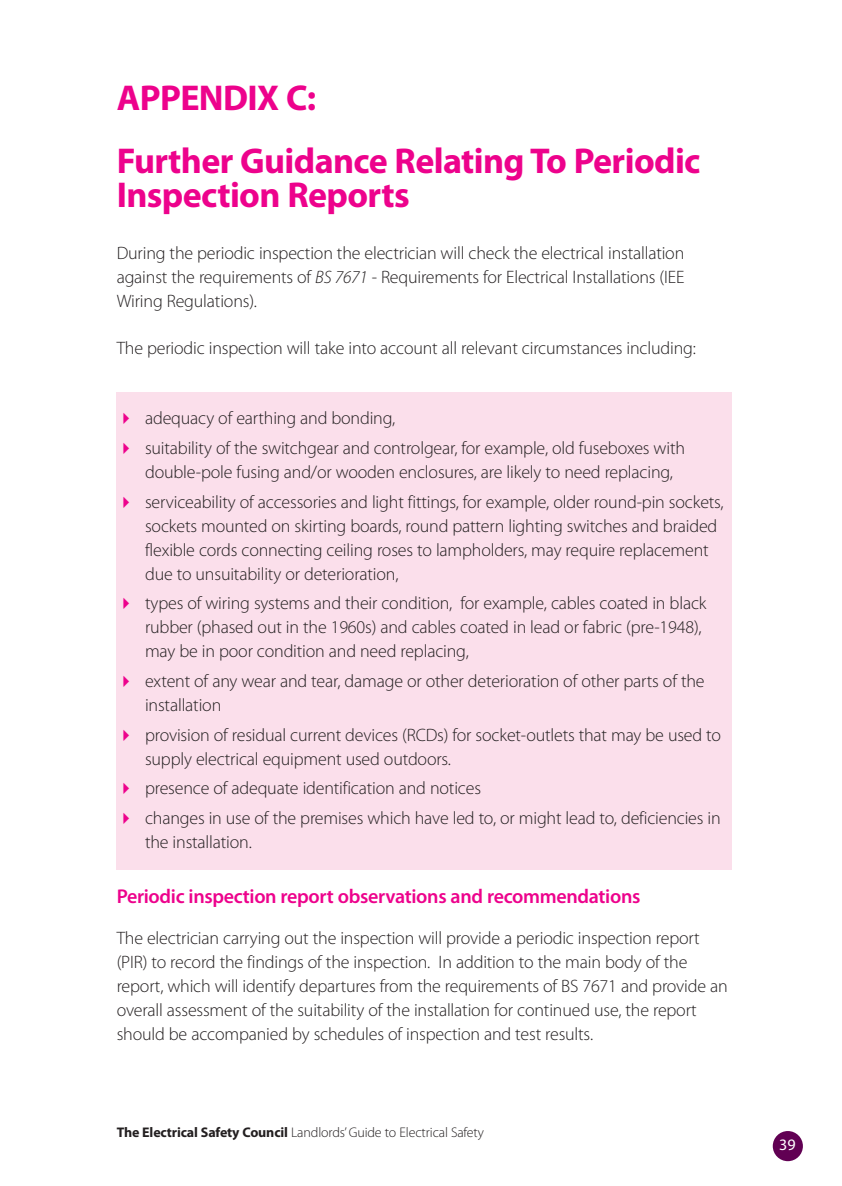
<style>
.page{position:relative;width:842px;height:1186px;background:#fff}
.page>*{position:absolute;margin:0;border:0;box-sizing:border-box;transform-origin:0 0}
.t1{font:700 36px/62.4px "Myriad Pro";letter-spacing:-.015em;color:#ed028c}
.t2{font:600 20px "Myriad Pro";letter-spacing:-.015em;color:#ed028c}
.t3{font:300 18px/24px "Myriad Pro";letter-spacing:-.01em;color:#231f20}
.t4{font:16px "Myriad Pro";color:#fff}
.t5{font:300 14px "Myriad Pro";letter-spacing:-.01em;color:#231f20}
.s1{font-style:italic}
.s2{font-weight:700}
</style>
<div class="page">
<div style="left:117px;top:392px;width:615px;height:478px;background:#fbdfeb"></div>
<div style="left:773px;top:1131px;width:30px;height:30px;background:#610053;border-radius:50%"></div>
<h1 class="t1" style="left:117px;top:69px;width:585px">APPENDIX C:<br>Further Guidance Relating To Periodic</h1>
<h1 class="t1" style="left:117px;top:166px;width:294px">Inspection Reports</h1>
<p class="t3" style="left:117px;top:242px;width:569px;text-align:justify">During the periodic inspection the electrician will check the electrical installation against the requirements of <span class="s1">BS 7671</span> - Requirements for Electrical Installations (IEE Wiring Regulations).</p>
<p class="t3" style="left:117px;top:337px;width:581px">The periodic inspection will take into account all relevant circumstances including:</p>
<p class="t3" style="left:145px;top:405px;width:541px;line-height:29.6px">adequacy of earthing and bonding,<br>suitability of the switchgear and controlgear, for example, old fuseboxes with</p>
<p class="t3" style="left:145px;top:458px;width:580px;line-height:29.6px">double-pole fusing and/or wooden enclosures, are likely to need replacing, serviceability of accessories and light fittings, for example, older round-pin sockets,</p>
<p class="t3" style="left:145px;top:515px;width:574px">sockets mounted on skirting boards, round pattern lighting switches and braided flexible cords connecting ceiling roses to lampholders, may require replacement due to unsuitability or deterioration,</p>
<p class="t3" style="left:145px;top:592px;width:563px">types of wiring systems and their condition, for example, cables coated in black rubber (phased out in the 1960s) and cables coated in lead or fabric (pre-1948), may be in poor condition and need replacing,</p>
<p class="t3" style="left:145px;top:670px;width:561px">extent of any wear and tear, damage or other deterioration of other parts of the installation</p>
<p class="t3" style="left:145px;top:724px;width:577px">provision of residual current devices (RCDs) for socket-outlets that may be used to supply electrical equipment used outdoors.</p>
<p class="t3" style="left:145px;top:775px;width:577px;line-height:29.6px">presence of adequate identification and notices<br>changes in use of the premises which have led to, or might lead to, deficiencies in</p>
<p class="t3" style="left:145px;top:831px;width:108px">the installation.</p>
<p class="t2" style="left:117px;top:888px;width:525px">Periodic inspection report observations and recommendations</p>
<p class="t3" style="left:117px;top:927px;width:612px">The electrician carrying out the inspection will provide a periodic inspection report (PIR) to record the findings of the inspection. In addition to the main body of the report, which will identify departures from the requirements of BS 7671 and provide an overall assessment of the suitability of the installation for continued use, the report should be accompanied by schedules of inspection and test results.</p>
<p class="t5" style="left:117px;top:1127px;width:369px"><span class="s2">The Electrical Safety Council</span> Landlords’ Guide to Electrical Safety</p>
<p class="t4" style="left:779px;top:1138px;width:18px">39</p>
</div>
